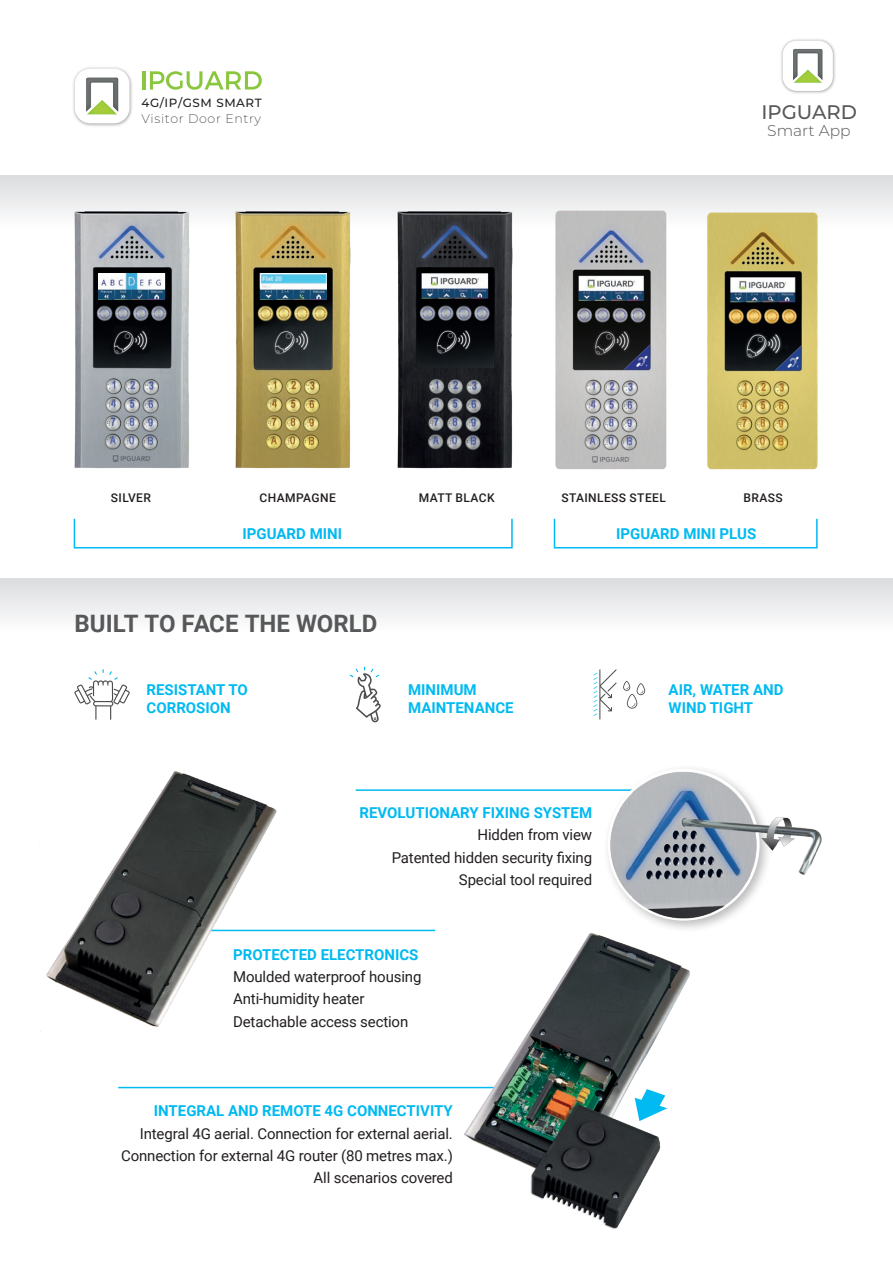
<style>
.page{position:relative;width:893px;height:1263px;background:#fff}
.page>*{position:absolute;margin:0;border:0;box-sizing:border-box;transform-origin:0 0}
.t1{font:700 24px "Roboto";color:#57585a}
.t2{font:500 19.65px "Montserrat";color:#57585a}
.t3{font:300 15.45px "Montserrat";color:#57585a}
.t4{font:15px/22.2px "Roboto";letter-spacing:-.01em;color:#231f20;text-align:right}
.t5{font:700 15px/18px "Roboto";color:#00baf1}
.t6{font:200 12.6px "Montserrat";letter-spacing:.05em;color:#231f20}
.t7{font:500 12px "Roboto";letter-spacing:.035em;color:#231f20}
.t8{font:500 11.85px "Montserrat";letter-spacing:.05em;color:#231f20}
</style>
<div class="page">
<hr style="left:118px;top:1087px;width:495px;height:1px;background:#00baf1">
<hr style="left:145px;top:930px;width:290px;height:1px;background:#00baf1">
<hr style="left:356px;top:789px;width:346px;height:2px;background:#00baf1">
<div style="left:74px;top:518px;width:439px;height:30px;border:2px solid #00baf1"></div>
<div style="left:554px;top:518px;width:264px;height:30px;border:2px solid #00baf1"></div>
<div style="left:0;top:579px;width:893px;height:52px;background:linear-gradient(to bottom,#dbdcde,#fdfdfd)"></div>
<div style="left:0;top:175px;width:893px;height:53px;background:linear-gradient(to bottom,#dadbde,#fefefe)"></div>
<img style="left:781px;top:39px;width:54px;height:55px">
<div style="left:783px;top:41px;width:50px;height:50px;background:#fff;border-radius:14px"></div>
<img style="left:794px;top:80px;width:28px;height:3px">
<img style="left:793px;top:49px;width:29px;height:31px">
<img style="left:66px;top:206px;width:129px;height:262px">
<img style="left:389px;top:206px;width:129px;height:263px">
<img style="left:99px;top:273px;width:66px;height:26px">
<img style="left:227px;top:206px;width:129px;height:263px">
<img style="left:260px;top:273px;width:66px;height:26px">
<img style="left:702px;top:209px;width:120px;height:261px">
<img style="left:550px;top:208px;width:120px;height:262px">
<svg style="left:74px;top:669px;width:56px;height:51px"></svg>
<svg style="left:350px;top:666px;width:31px;height:56px"></svg>
<svg style="left:593px;top:669px;width:52px;height:51px"></svg>
<img style="left:594px;top:768px;width:228px;height:161px">
<img style="left:40px;top:771px;width:266px;height:261px">
<img style="left:454px;top:925px;width:236px;height:304px">
<svg style="left:635px;top:1089px;width:32px;height:32px"></svg>
<img style="left:73px;top:67px;width:59px;height:59px">
<div style="left:75px;top:69px;width:55px;height:54px;background:#fff;border-radius:16px"></div>
<img style="left:87px;top:112px;width:30px;height:2px">
<img style="left:86px;top:78px;width:32px;height:34px">
<hr style="left:142px;top:71px;width:3px;height:19px;background:#8bc63f">
<svg style="left:150px;top:71px;width:112px;height:19px"></svg>
<p class="t8" style="left:141px;top:95px;width:122px">4G/IP/GSM SMART</p>
<p class="t6" style="left:141px;top:110px;width:121px">Visitor Door Entry</p>
<h2 class="t2" style="left:761px;top:98px;width:97px">IPGUARD</h2>
<p class="t3" style="left:767px;top:120px;width:85px">Smart App</p>
<p class="t7" style="left:111px;top:489px;width:42px">SILVER</p>
<p class="t7" style="left:259px;top:489px;width:78px">CHAMPAGNE</p>
<p class="t7" style="left:419px;top:489px;width:78px">MATT BLACK</p>
<p class="t7" style="left:561px;top:489px;width:106px">STAINLESS STEEL</p>
<p class="t7" style="left:743px;top:489px;width:41px">BRASS</p>
<p class="t5" style="left:243px;top:524px;width:101px">IPGUARD MINI</p>
<p class="t5" style="left:616px;top:524px;width:142px">IPGUARD MINI PLUS</p>
<h1 class="t1" style="left:74px;top:607px;width:304px">BUILT TO FACE THE WORLD</h1>
<p class="t5" style="left:147px;top:680px;width:103px">RESISTANT TO<br>CORROSION</p>
<p class="t5" style="left:408px;top:680px;width:107px">MINIMUM<br>MAINTENANCE</p>
<p class="t5" style="left:669px;top:680px;width:116px">AIR, WATER AND<br>WIND TIGHT</p>
<p class="t5" style="left:360px;top:803px;width:234px">REVOLUTIONARY FIXING SYSTEM</p>
<p class="t4" style="left:392px;top:823px;width:202px">Hidden from view<br>Patented hidden security fixing<br>Special tool required</p>
<p class="t5" style="left:233px;top:945px;width:187px">PROTECTED ELECTRONICS</p>
<p class="t4" style="left:233px;top:965px;width:190px;text-align:left">Moulded waterproof housing<br>Anti-humidity heater<br>Detachable access section</p>
<p class="t5" style="left:154px;top:1101px;width:300px">INTEGRAL AND REMOTE 4G CONNECTIVITY</p>
<p class="t4" style="left:121px;top:1121px;width:333px">Integral 4G aerial. Connection for external aerial.<br>Connection for external 4G router (80 metres max.)<br>All scenarios covered</p>
</div>
